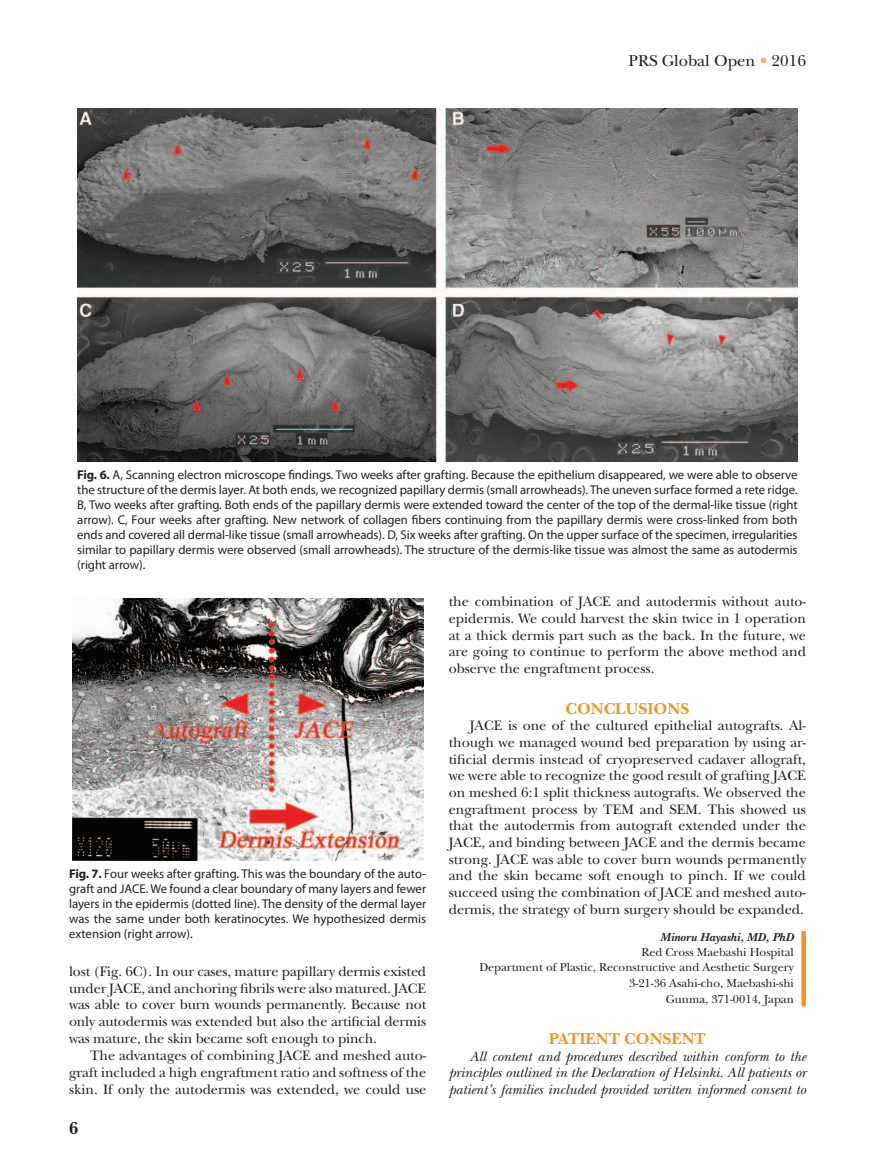
<style>
.page{position:relative;width:878px;height:1175px;background:#fff}
.page>*{position:absolute;margin:0;border:0;box-sizing:border-box;transform-origin:0 0}
.t1{font:700 18px "New Baskerville";color:#231f20}
.t2{font:700 16.5px "New Baskerville";color:#f7931d}
.t3{font:16.5px "New Baskerville";color:#231f20}
.t4{font:14.25px/16.6px "New Baskerville";color:#231f20;text-align:justify}
.t5{font:italic 14.25px/16.6px "New Baskerville";color:#231f20;text-align:justify}
.t6{font:12.75px/15px "Myriad Pro";letter-spacing:-.005em;color:#231f20;text-align:justify}
.t7{font:12px/15.1px "New Baskerville";color:#231f20;text-align:right}
.t8{font:italic 700 12px "New Baskerville";color:#231f20}
.s1{color:#fab05f}
.s2{font-weight:700}
</style>
<div class="page">
<div style="left:801px;top:931px;width:5px;height:75px;background:#f7931d"></div>
<img style="left:72px;top:599px;width:351px;height:261px">
<img style="left:77px;top:108px;width:720px;height:353px">
<p class="t3" style="left:628px;top:51px;width:179px">PRS Global Open <span class="s1">•</span> 2016</p>
<p class="t6" style="left:77px;top:467px;width:722px"><span class="s2">Fig. 6.</span> A, Scanning electron microscope findings. Two weeks after grafting. Because the epithelium disappeared, we were able to observe the structure of the dermis layer. At both ends, we recognized papillary dermis (small arrowheads). The uneven surface formed a rete ridge.<br>B, Two weeks after grafting. Both ends of the papillary dermis were extended toward the center of the top of the dermal-like tissue (right arrow). C, Four weeks after grafting. New network of collagen fibers continuing from the papillary dermis were cross-linked from both ends and covered all dermal-like tissue (small arrowheads). D, Six weeks after grafting. On the upper surface of the specimen, irregularities similar to papillary dermis were observed (small arrowheads). The structure of the dermis-like tissue was almost the same as autodermis (right arrow).</p>
<p class="t6" style="left:69px;top:866px;width:358px"><span class="s2">Fig. 7.</span> Four weeks after grafting. This was the boundary of the auto&shy;graft and JACE. We found a clear boundary of many layers and fewer layers in the epidermis (dotted line). The density of the dermal layer was the same under both keratinocytes. We hypothesized dermis extension (right arrow).</p>
<p class="t4" style="left:69px;top:962px;width:359px">lost (Fig. 6C). In our cases, mature papillary dermis existed under JACE, and anchoring fibrils were also matured. JACE was able to cover burn wounds permanently. Because not only autodermis was extended but also the artificial dermis was mature, the skin became soft enough to pinch.</p>
<p class="t4" style="left:69px;top:1047px;width:359px;text-indent:21px">The advantages of combining JACE and meshed auto&shy;graft included a high engraftment ratio and softness of the skin. If only the autodermis was extended, we could use</p>
<p class="t1" style="left:69px;top:1118px;width:11px">6</p>
<p class="t4" style="left:449px;top:593px;width:359px">the combination of JACE and autodermis without auto&shy;epidermis. We could harvest the skin twice in 1 operation at a thick dermis part such as the back. In the future, we are going to continue to perform the above method and observe the engraftment process.</p>
<p class="t2" style="left:565px;top:698px;width:125px">CONCLUSIONS</p>
<p class="t4" style="left:448px;top:717px;width:359px;text-indent:21px">JACE is one of the cultured epithelial autografts. Al&shy;though we managed wound bed preparation by using ar&shy;tificial dermis instead of cryopreserved cadaver allograft, we were able to recognize the good result of grafting JACE on meshed 6:1 split thickness autografts. We observed the engraftment process by TEM and SEM. This showed us that the autodermis from autograft extended under the JACE, and binding between JACE and the dermis became strong. JACE was able to cover burn wounds permanently and the skin became soft enough to pinch. If we could succeed using the combination of JACE and meshed auto&shy;dermis, the strategy of burn surgery should be expanded.</p>
<p class="t8" style="left:660px;top:930px;width:135px">Minoru Hayashi, MD, PhD</p>
<p class="t7" style="left:479px;top:944px;width:316px">Red Cross Maebashi Hospital<br>Department of Plastic, Reconstructive and Aesthetic Surgery<br>3-21-36 Asahi-cho, Maebashi-shi</p>
<p class="t7" style="left:666px;top:991px;width:129px">Gunma, 371-0014, Japan</p>
<p class="t2" style="left:549px;top:1028px;width:158px">PATIENT CONSENT</p>
<p class="t5" style="left:448px;top:1047px;width:359px;text-indent:21px">All content and procedures described within conform to the principles outlined in the Declaration of Helsinki. All patients or patient’s families included provided written informed consent to</p>
</div>
